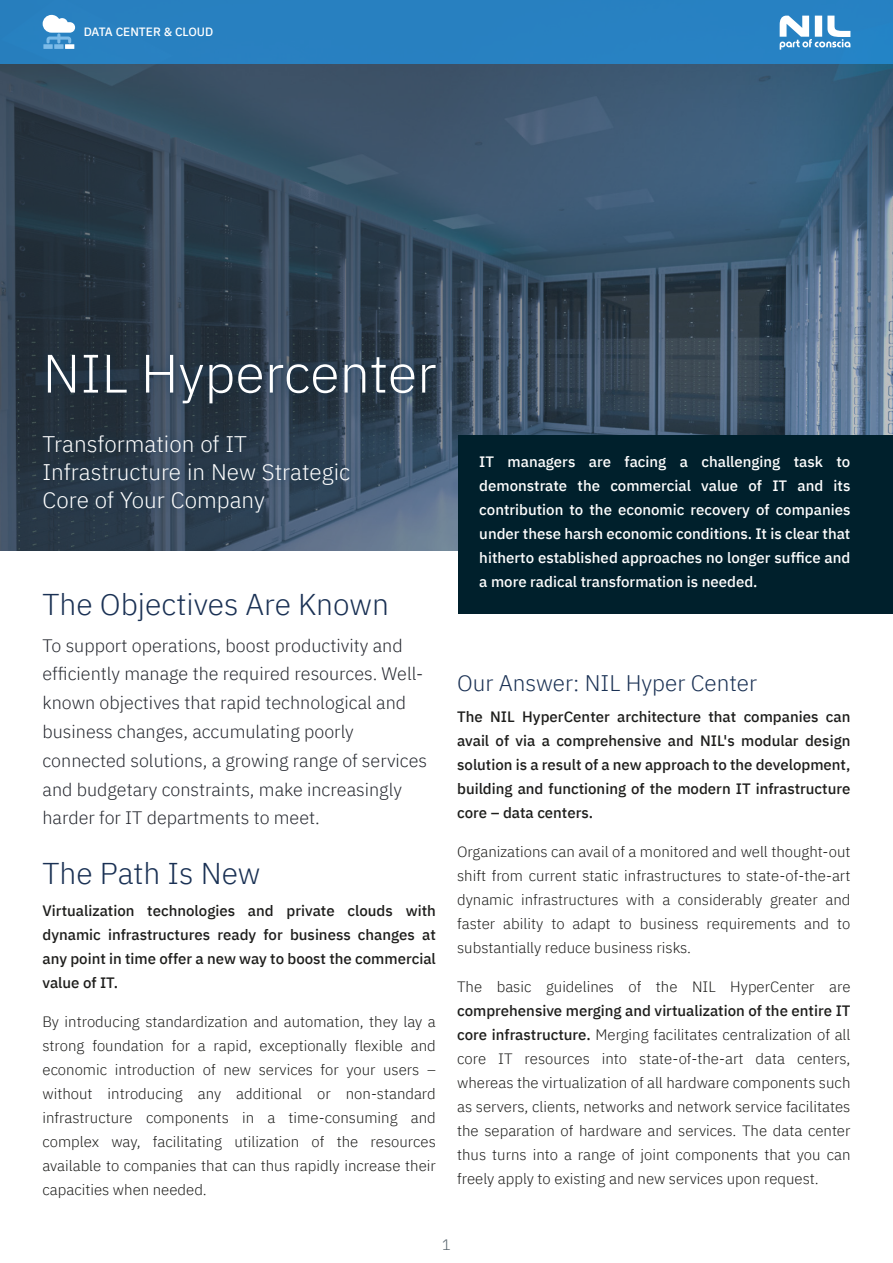
<style>
.page{position:relative;width:893px;height:1263px;background:#fff}
.page>*{position:absolute;margin:0;border:0;box-sizing:border-box;transform-origin:0 0}
.t1{font:300 54px "IBM Plex Sans";color:#fff}
.t2{font:300 30px "IBM Plex Sans";color:#1a3154}
.t3{font:300 22.5px/28.2px "IBM Plex Sans";color:#fff}
.t4{font:300 22.5px "IBM Plex Sans";color:#1a3154}
.t5{font:300 18px/28.8px "IBM Plex Sans";color:#272a31}
.t6{font:300 15px/24px "IBM Plex Sans";color:#1d1d1b;text-align:justify}
.t7{font:500 15px/24px "IBM Plex Sans";color:#1d1d1b;text-align:justify}
.t8{font:500 15px/24px "IBM Plex Sans";color:#fff;text-align:justify}
.t9{font:300 15px "IBM Plex Sans";color:#525f69;scale:.95 1}
.t10{font:500 12px "IBM Plex Sans";color:#fff}
.s1{font-weight:500}
</style>
<div class="page">
<hr style="left:892px;top:0;width:1px;height:1263px;background:#f4f6f7">
<img style="left:0;top:64px;width:893px;height:487px">
<img style="left:39px;top:346px;width:404px;height:65px">
<img style="left:35px;top:427px;width:321px;height:92px">
<div style="left:0;top:0;width:893px;height:64px;background:#2880c1"></div>
<svg style="left:780px;top:16px;width:70px;height:34px"></svg>
<div style="left:43px;top:44px;width:10px;height:5px;background:#7cbbe8"></div>
<div style="left:65px;top:44px;width:9px;height:5px;background:#fff"></div>
<div style="left:54px;top:44px;width:10px;height:5px;background:#7cbbe8"></div>
<svg style="left:43px;top:15px;width:32px;height:28px"></svg>
<div style="left:458px;top:435px;width:435px;height:179px;background:#00202c"></div>
<p class="t10" style="left:84px;top:27px;width:131px">DATA CENTER &amp; CLOUD</p>
<h1 class="t1" style="left:43px;top:350px;width:395px">NIL Hypercenter</h1>
<h3 class="t3" style="left:43px;top:431px;width:309px">Transformation of IT<br>Infrastructure in New Strategic<br>Core of Your Company</h3>
<h2 class="t2" style="left:43px;top:592px;width:348px">The Objectives Are Known</h2>
<p class="t5" style="left:43px;top:632px;width:386px">To support operations, boost productivity and efficiently manage the required resources. Well&shy;known objectives that rapid technological and business changes, accumulating poorly connected solutions, a growing range of services and budgetary constraints, make increasingly harder for IT departments to meet.</p>
<h2 class="t2" style="left:43px;top:861px;width:219px">The Path Is New</h2>
<p class="t7" style="left:43px;top:900px;width:395px">Virtualization technologies and private clouds with dynamic infrastructures ready for business changes at any point in time offer a new way to boost the commercial value of IT.</p>
<p class="t6" style="left:43px;top:1011px;width:395px">By introducing standardization and automation, they lay a strong foundation for a rapid, exceptionally flexible and economic introduction of new services for your users – without introducing any additional or non-standard infrastructure components in a time-consuming and complex way, facilitating utilization of the resources available to companies that can thus rapidly increase their capacities when needed.</p>
<p class="t8" style="left:479px;top:451px;width:373px">IT managers are facing a challenging task to demonstrate the commercial value of IT and its contribution to the economic recovery of companies under these harsh economic conditions. It is clear that hitherto established approaches no longer suffice and a more radical transformation is needed.</p>
<h3 class="t4" style="left:457px;top:673px;width:302px">Our Answer: NIL Hyper Center</h3>
<p class="t7" style="left:457px;top:706px;width:395px">The NIL HyperCenter architecture that companies can avail of via a comprehensive and NIL's modular design solution is a result of a new approach to the development, building and functioning of the modern IT infrastructure core – data centers.</p>
<p class="t6" style="left:457px;top:841px;width:395px">Organizations can avail of a monitored and well thought-out shift from current static infrastructures to state-of-the-art dynamic infrastructures with a considerably greater and faster ability to adapt to business requirements and to substantially reduce business risks.</p>
<p class="t6" style="left:457px;top:976px;width:395px">The basic guidelines of the NIL HyperCenter are</p>
<p class="t6" style="left:457px;top:1000px;width:395px"><span class="s1">comprehensive merging and virtualization of the entire IT core infrastructure.</span> Merging facilitates centralization of all core IT resources into state-of-the-art data centers, whereas the virtualization of all hardware components such as servers, clients, networks and network service facilitates the separation of hardware and services. The data center thus turns into a range of joint components that you can freely apply to existing and new services upon request.</p>
<p class="t9" style="left:442px;top:1238px;width:11px">1</p>
</div>
